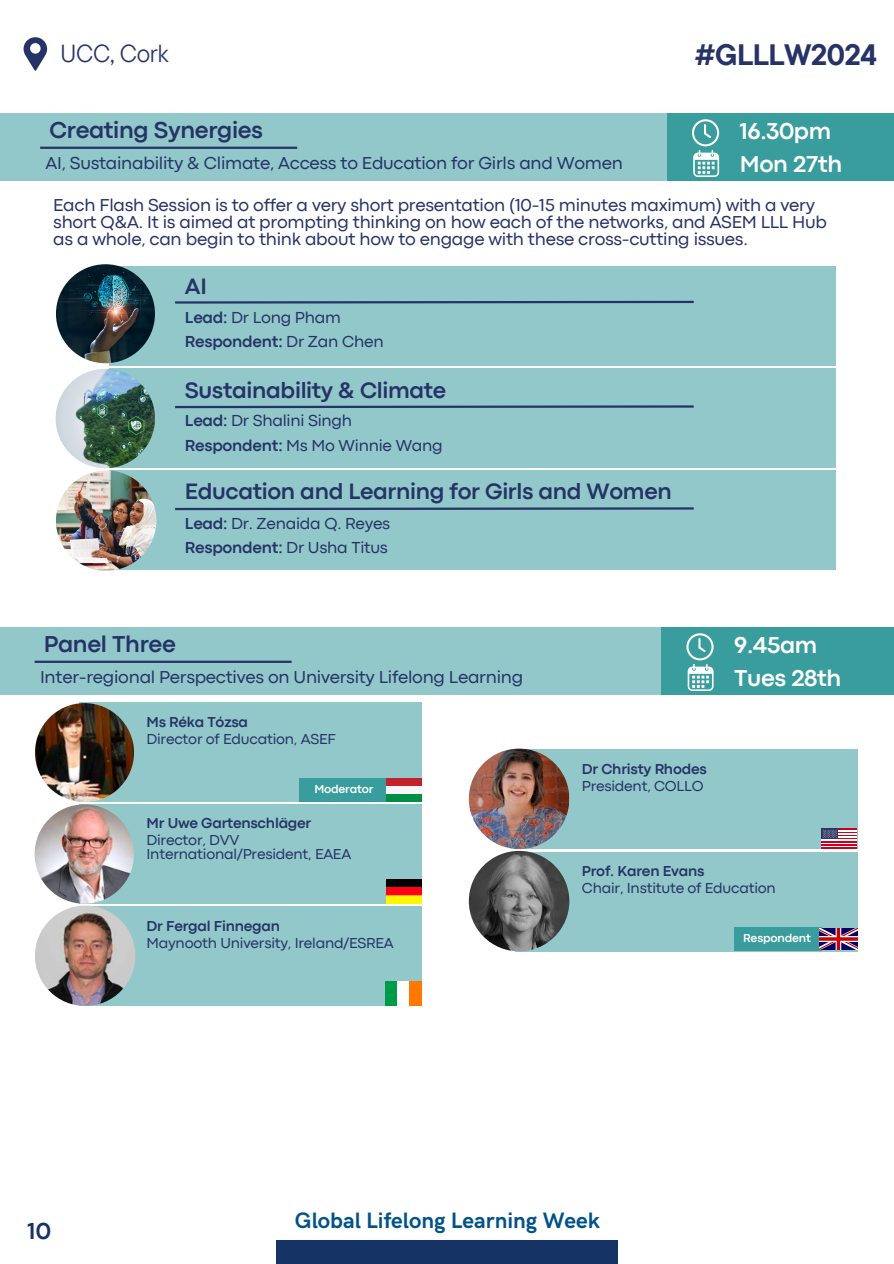
<style>
.page{position:relative;width:894px;height:1264px;background:#fff}
.page>*{position:absolute;margin:0;border:0;box-sizing:border-box;transform-origin:0 0}
.t1{font:700 29.4px "TT Commons Pro";letter-spacing:-.015em;color:#263367}
.t2{font:24.6px "TT Commons Pro";letter-spacing:-.015em;color:#263367}
.t3{font:700 24.15px "Codec Pro";color:#163365}
.t4{font:700 24px/32.7px "Codec Pro";letter-spacing:-.015em;color:#fff}
.t5{font:700 24px "Codec Pro";letter-spacing:-.015em;color:#263367}
.t6{font:700 23.25px "Codec Pro";letter-spacing:-.015em;color:#263367}
.t7{font:700 22.35px "HK Grotesk";color:#015288}
.t8{font:18px/16.8px "Codec Pro";letter-spacing:-.015em;color:#263367}
.t9{font:16.65px "Codec Pro";letter-spacing:-.015em;color:#263367}
.t10{font:700 16.65px "Codec Pro";letter-spacing:-.015em;color:#263367}
.t11{font:15px/13.5px "Codec Pro";letter-spacing:-.015em;color:#263367}
.t12{font:700 15px "Codec Pro";letter-spacing:-.015em;color:#263367}
.t13{font:700 12px "Codec Pro";letter-spacing:-.015em;color:#fff}
.s1{font-weight:700}
.s2{font-weight:400}
</style>
<div class="page">
<div style="left:276px;top:1240px;width:341px;height:23px;background:#163365"></div>
<svg style="left:24px;top:37px;width:23px;height:34px"></svg>
<div style="left:0;top:627px;width:661px;height:68px;background:#92c8c9"></div>
<hr style="left:35px;top:660px;width:256px;height:3px;background:#263367">
<div style="left:661px;top:627px;width:232px;height:68px;background:#399c9d"></div>
<svg style="left:686px;top:633px;width:27px;height:58px"></svg>
<div style="left:80px;top:702px;width:342px;height:100px;background:#92c8c9"></div>
<img style="left:35px;top:703px;width:99px;height:99px;border-radius:50%">
<div style="left:299px;top:778px;width:88px;height:23px;background:#399c9d"></div>
<div style="left:80px;top:804px;width:342px;height:99px;background:#92c8c9"></div>
<div style="left:80px;top:906px;width:342px;height:100px;background:#92c8c9"></div>
<img style="left:35px;top:905px;width:100px;height:100px;border-radius:50%">
<div style="left:515px;top:852px;width:342px;height:99px;background:#92c8c9"></div>
<div style="left:515px;top:749px;width:342px;height:100px;background:#92c8c9"></div>
<img style="left:35px;top:804px;width:99px;height:99px;border-radius:50%">
<img style="left:468px;top:748px;width:101px;height:101px;border-radius:50%">
<img style="left:468px;top:850px;width:101px;height:101px;border-radius:50%">
<div style="left:733px;top:927px;width:88px;height:23px;background:#399c9d"></div>
<div style="left:386px;top:785px;width:36px;height:8px;background:#f6f6f6"></div>
<div style="left:386px;top:793px;width:36px;height:8px;background:#008e44"></div>
<div style="left:386px;top:778px;width:36px;height:7px;background:#c22229"></div>
<img style="left:387px;top:879px;width:35px;height:24px">
<div style="left:385px;top:981px;width:12px;height:25px;background:#009b48"></div>
<div style="left:397px;top:981px;width:12px;height:25px;background:#fff"></div>
<div style="left:409px;top:981px;width:13px;height:25px;background:#ff7900"></div>
<img style="left:819px;top:928px;width:38px;height:21px">
<hr style="left:821px;top:847px;width:36px;height:1px;background:#cb001c">
<hr style="left:821px;top:845px;width:36px;height:2px;background:#fff">
<hr style="left:821px;top:844px;width:36px;height:1px;background:#cb001c">
<hr style="left:821px;top:842px;width:36px;height:2px;background:#fff">
<hr style="left:821px;top:840px;width:36px;height:2px;background:#cb001c">
<hr style="left:821px;top:839px;width:36px;height:1px;background:#fff">
<hr style="left:821px;top:837px;width:36px;height:2px;background:#cb001c">
<hr style="left:821px;top:836px;width:36px;height:1px;background:#fff">
<hr style="left:821px;top:834px;width:36px;height:2px;background:#cb001c">
<hr style="left:821px;top:833px;width:36px;height:1px;background:#fff">
<hr style="left:821px;top:831px;width:36px;height:2px;background:#cb001c">
<hr style="left:821px;top:829px;width:36px;height:2px;background:#fff">
<hr style="left:821px;top:828px;width:36px;height:1px;background:#cb001c">
<svg style="left:821px;top:828px;width:16px;height:11px"></svg>
<svg style="left:822px;top:829px;width:14px;height:8px"></svg>
<div style="left:0;top:113px;width:667px;height:68px;background:#92c8c9"></div>
<hr style="left:40px;top:147px;width:257px;height:2px;background:#263367">
<div style="left:667px;top:113px;width:226px;height:68px;background:#399c9d"></div>
<svg style="left:692px;top:119px;width:27px;height:58px"></svg>
<div style="left:109px;top:266px;width:727px;height:100px;background:#92c8c9"></div>
<div style="left:109px;top:368px;width:727px;height:99px;background:#92c8c9"></div>
<div style="left:109px;top:470px;width:727px;height:100px;background:#92c8c9"></div>
<img style="left:56px;top:264px;width:99px;height:99px;border-radius:50%">
<img style="left:56px;top:470px;width:100px;height:101px;border-radius:50%">
<img style="left:56px;top:369px;width:99px;height:99px;border-radius:50%">
<svg style="left:175px;top:507px;width:519px;height:4px"></svg>
<svg style="left:175px;top:405px;width:519px;height:4px"></svg>
<svg style="left:175px;top:300px;width:519px;height:4px"></svg>
<h5 class="t2" style="left:60px;top:38px;width:110px">UCC, Cork</h5>
<h5 class="t1" style="left:694px;top:35px;width:184px">#GLLLW2024</h5>
<p class="t5" style="left:49px;top:121px;width:215px">Creating Synergies</p>
<p class="t4" style="left:739px;top:117px;width:104px">16.30pm<br>Mon 27th</p>
<p class="t8" style="left:53px;top:198px;width:775px">Each Flash Session is to offer a very short presentation (10-15 minutes maximum) with a very short Q&amp;A. It is aimed at prompting thinking on how each of the networks, and ASEM LLL Hub as a whole, can begin to think about how to engage with these cross-cutting issues.</p>
<h6 class="t8" style="left:46px;top:156px;width:578px">AI, Sustainability &amp; Climate, Access to Education for Girls and Women</h6>
<p class="t6" style="left:185px;top:278px;width:23px">AI</p>
<p class="t9" style="left:185px;top:311px;width:157px"><span class="s1">Lead:</span> Dr Long Pham</p>
<h6 class="t10" style="left:185px;top:335px;width:200px">Respondent: <span class="s2">Dr Zan Chen</span></h6>
<p class="t6" style="left:185px;top:381px;width:263px">Sustainability &amp; Climate</p>
<h6 class="t9" style="left:185px;top:414px;width:169px"><span class="s1">Lead:</span> Dr Shalini Singh</h6>
<p class="t9" style="left:185px;top:440px;width:259px"><span class="s1">Respondent:</span> Ms Mo Winnie Wang</p>
<p class="t6" style="left:185px;top:483px;width:488px">Education and Learning for Girls and Women</p>
<p class="t9" style="left:185px;top:517px;width:207px"><span class="s1">Lead:</span> Dr. Zenaida Q. Reyes</p>
<p class="t10" style="left:185px;top:541px;width:204px">Respondent: <span class="s2">Dr Usha Titus</span></p>
<h3 class="t5" style="left:44px;top:635px;width:133px">Panel Three</h3>
<h5 class="t4" style="left:734px;top:631px;width:109px">9.45am<br>Tues 28th</h5>
<p class="t8" style="left:40px;top:670px;width:484px">Inter-regional Perspectives on University Lifelong Learning</p>
<p class="t12" style="left:146px;top:716px;width:103px">Ms Réka Tózsa</p>
<h3 class="t11" style="left:146px;top:733px;width:191px">Director of Education, ASEF</h3>
<p class="t13" style="left:314px;top:785px;width:60px">Moderator</p>
<h5 class="t12" style="left:146px;top:818px;width:166px">Mr Uwe Gartenschläger</h5>
<h3 class="t11" style="left:146px;top:834px;width:206px">Director, DVV<br>International/President, EAEA</h3>
<p class="t12" style="left:146px;top:920px;width:135px">Dr Fergal Finnegan</p>
<p class="t11" style="left:146px;top:937px;width:249px">Maynooth University, Ireland/ESREA</p>
<h3 class="t12" style="left:581px;top:763px;width:126px">Dr Christy Rhodes</h3>
<h5 class="t11" style="left:581px;top:780px;width:123px">President, COLLO</h5>
<h5 class="t12" style="left:581px;top:865px;width:124px">Prof. Karen Evans</h5>
<p class="t11" style="left:581px;top:882px;width:195px">Chair, Institute of Education</p>
<h5 class="t13" style="left:743px;top:933px;width:69px">Respondent</h5>
<h5 class="t3" style="left:28px;top:1222px;width:25px">10</h5>
<h2 class="t7" style="left:295px;top:1207px;width:306px">Global Lifelong Learning Week</h2>
</div>
